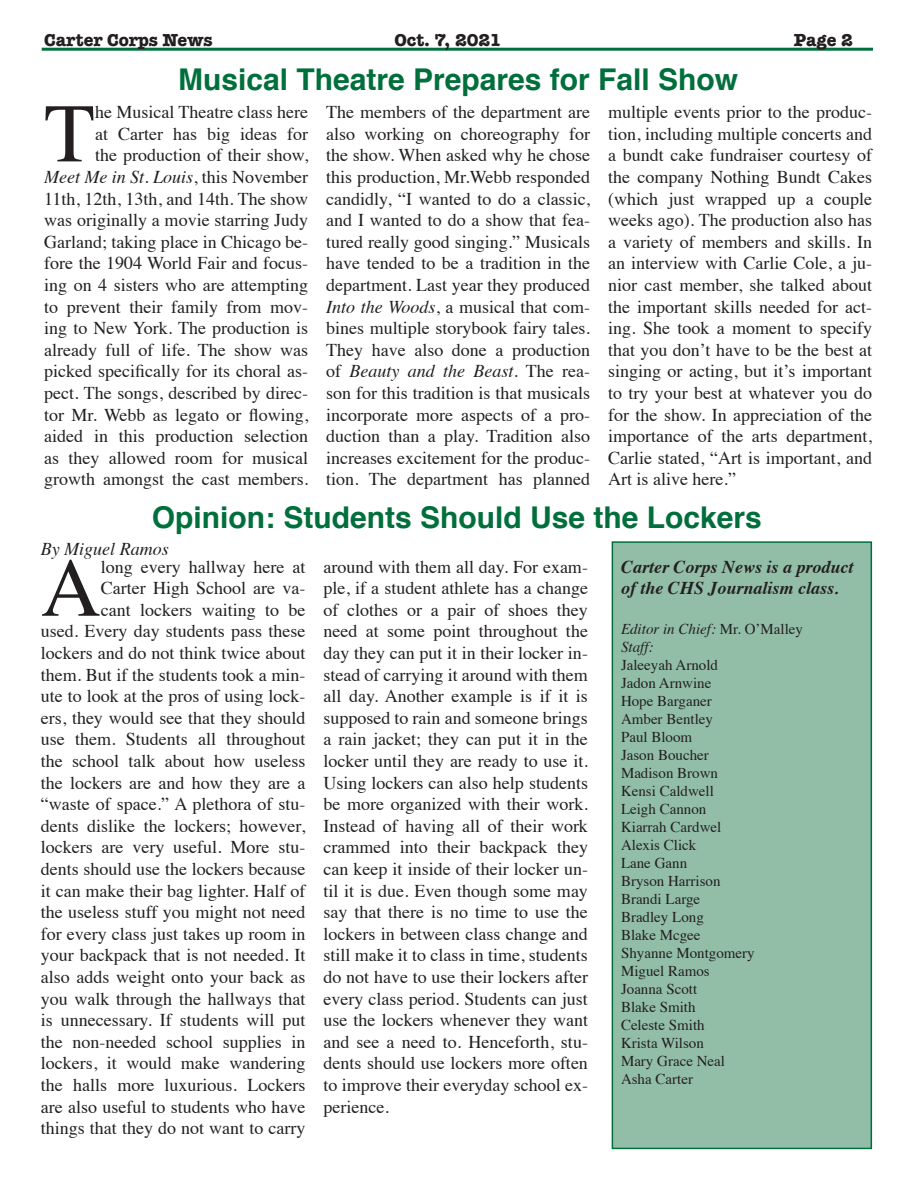
<style>
.page{position:relative;width:918px;height:1188px;background:#fff}
.page>*{position:absolute;margin:0;border:0;box-sizing:border-box;transform-origin:0 0}
.t1{font:83.25px "Times";color:#231f20}
.t2{font:700 30px "Helvetica";color:#006f3c}
.t3{font:18px/21.6px "Times";color:#231f20;text-align:justify}
.t4{font:italic 700 18px/21.6px "Times";color:#231f20}
.t5{font:700 18px "American Typewriter";color:#231f20}
.t6{font:italic 18px "Times";color:#231f20}
.t7{font:15px "Times";color:#231f20}
.t8{font:italic 15px "Times";color:#231f20}
.s1{font-style:italic}
.s2{font-style:normal}
</style>
<div class="page">
<hr style="left:42px;top:48px;width:831px;height:3px;background:#006f3c">
<div style="left:612px;top:541px;width:260px;height:608px;background:#92bea7;border:2px solid #006f3c"></div>
<p class="t5" style="left:44px;top:24px;width:170px">Carter Corps News</p>
<p class="t5" style="left:394px;top:24px;width:108px">Oct. 7, 2021</p>
<p class="t5" style="left:794px;top:24px;width:61px">Page 2</p>
<p class="t2" style="left:178px;top:56px;width:562px">Musical Theatre Prepares for Fall Show</p>
<p class="t1" style="left:44px;top:56px;width:52px">T</p>
<p class="t3" style="left:44px;top:100px;width:265px;text-align:right">he Musical Theatre class here<br>at Carter has big ideas for<br>the production of their show,<br><span class="s1">Meet Me in St. Louis</span>, this November 11th, 12th, 13th, and 14th. The show was originally a movie starring Judy Garland; taking place in Chicago be&shy;fore the 1904 World Fair and focus&shy;ing on 4 sisters who are attempting to prevent their family from mov&shy;ing to New York. The production is already full of life. The show was picked specifically for its choral as&shy;pect. The songs, described by direc&shy;tor Mr. Webb as legato or flowing, aided in this production selection as they allowed room for musical growth amongst the cast members.</p>
<p class="t3" style="left:326px;top:100px;width:265px">The members of the department are also working on choreography for the show. When asked why he chose this production, Mr.Webb responded candidly, “I wanted to do a classic, and I wanted to do a show that fea&shy;tured really good singing.” Musicals have tended to be a tradition in the department. Last year they produced <span class="s1">Into the Woods</span>, a musical that com&shy;bines multiple storybook fairy tales.<br>They have also done a production of <span class="s1">Beauty and the Beast</span>. The rea&shy;son for this tradition is that musicals incorporate more aspects of a pro&shy;duction than a play. Tradition also increases excitement for the produc&shy;tion. The department has planned</p>
<p class="t3" style="left:608px;top:100px;width:265px">multiple events prior to the produc&shy;tion, including multiple concerts and a bundt cake fundraiser courtesy of the company Nothing Bundt Cakes (which just wrapped up a couple weeks ago). The production also has a variety of members and skills. In an interview with Carlie Cole, a ju&shy;nior cast member, she talked about the important skills needed for act&shy;ing. She took a moment to specify that you don’t have to be the best at singing or acting, but it’s important to try your best at whatever you do for the show. In appreciation of the importance of the arts department, Carlie stated, “Art is important, and Art is alive here.”</p>
<p class="t2" style="left:152px;top:493px;width:612px">Opinion: Students Should Use the Lockers</p>
<p class="t6" style="left:41px;top:533px;width:129px">By Miguel Ramos</p>
<p class="t1" style="left:41px;top:510px;width:62px">A</p>
<p class="t3" style="left:41px;top:554px;width:266px;text-align:right">long every hallway here at<br>Carter High School are va-<br>cant lockers waiting to be<br>used. Every day students pass these lockers and do not think twice about them. But if the students took a min&shy;ute to look at the pros of using lock&shy;ers, they would see that they should use them. Students all throughout the school talk about how useless the lockers are and how they are a “waste of space.” A plethora of stu&shy;dents dislike the lockers; however, lockers are very useful. More stu&shy;dents should use the lockers because it can make their bag lighter. Half of the useless stuff you might not need for every class just takes up room in your backpack that is not needed. It also adds weight onto your back as you walk through the hallways that is unnecessary. If students will put the non-needed school supplies in lockers, it would make wandering the halls more luxurious. Lockers are also useful to students who have things that they do not want to carry</p>
<p class="t3" style="left:323px;top:554px;width:266px">around with them all day. For exam&shy;ple, if a student athlete has a change of clothes or a pair of shoes they need at some point throughout the day they can put it in their locker in&shy;stead of carrying it around with them all day. Another example is if it is supposed to rain and someone brings a rain jacket; they can put it in the locker until they are ready to use it.<br>Using lockers can also help students be more organized with their work.<br>Instead of having all of their work crammed into their backpack they can keep it inside of their locker un&shy;til it is due. Even though some may say that there is no time to use the lockers in between class change and still make it to class in time, students do not have to use their lockers after every class period. Students can just use the lockers whenever they want and see a need to. Henceforth, stu&shy;dents should use lockers more often to improve their everyday school ex&shy;perience.</p>
<p class="t4" style="left:621px;top:554px;width:234px">Carter Corps News is a product of the CHS Journalism class.</p>
<p class="t8" style="left:621px;top:616px;width:184px">Editor in Chief: <span class="s2">Mr. O’Malley</span></p>
<p class="t8" style="left:621px;top:634px;width:34px">Staff:</p>
<p class="t7" style="left:621px;top:651px;width:99px">Jaleeyah Arnold</p>
<p class="t7" style="left:621px;top:669px;width:92px">Jadon Arnwine</p>
<p class="t7" style="left:621px;top:687px;width:92px">Hope Barganer</p>
<p class="t7" style="left:621px;top:705px;width:94px">Amber Bentley</p>
<p class="t7" style="left:621px;top:723px;width:73px">Paul Bloom</p>
<p class="t7" style="left:621px;top:741px;width:89px">Jason Boucher</p>
<p class="t7" style="left:621px;top:759px;width:99px">Madison Brown</p>
<p class="t7" style="left:621px;top:777px;width:94px">Kensi Caldwell</p>
<p class="t7" style="left:621px;top:795px;width:87px">Leigh Cannon</p>
<p class="t7" style="left:621px;top:813px;width:102px">Kiarrah Cardwel</p>
<p class="t7" style="left:621px;top:831px;width:77px">Alexis Click</p>
<p class="t7" style="left:621px;top:849px;width:68px">Lane Gann</p>
<p class="t7" style="left:621px;top:867px;width:101px">Bryson Harrison</p>
<p class="t7" style="left:621px;top:885px;width:81px">Brandi Large</p>
<p class="t7" style="left:621px;top:903px;width:84px">Bradley Long</p>
<p class="t7" style="left:621px;top:921px;width:81px">Blake Mcgee</p>
<p class="t7" style="left:621px;top:939px;width:135px">Shyanne Montgomery</p>
<p class="t7" style="left:621px;top:957px;width:90px">Miguel Ramos</p>
<p class="t7" style="left:621px;top:975px;width:78px">Joanna Scott</p>
<p class="t7" style="left:621px;top:993px;width:76px">Blake Smith</p>
<p class="t7" style="left:621px;top:1011px;width:85px">Celeste Smith</p>
<p class="t7" style="left:621px;top:1029px;width:84px">Krista Wilson</p>
<p class="t7" style="left:621px;top:1047px;width:106px">Mary Grace Neal</p>
<p class="t7" style="left:621px;top:1065px;width:74px">Asha Carter</p>
</div>
